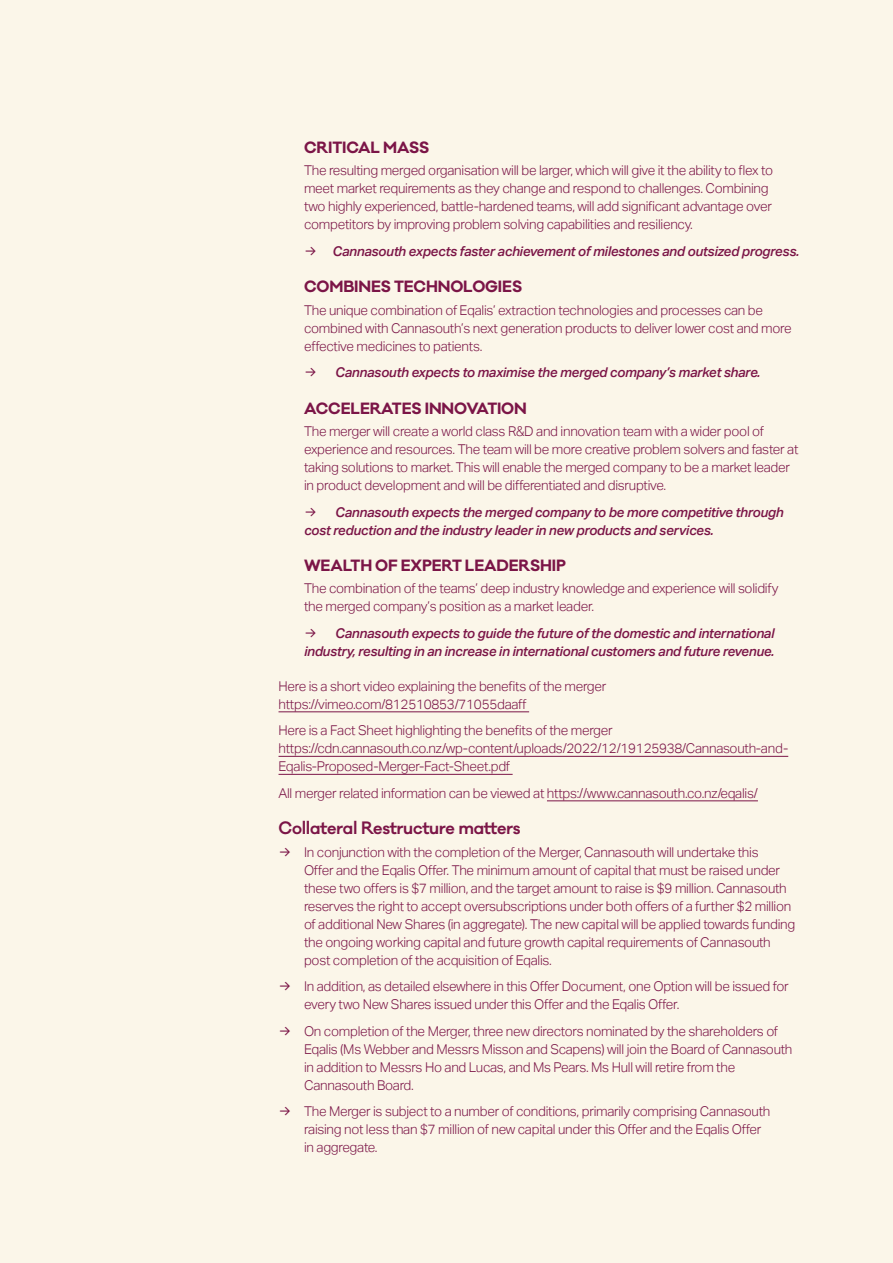
<style>
.page{position:relative;width:893px;height:1263px;background:#fbf6e9}
.page>*{position:absolute;margin:0;border:0;box-sizing:border-box;transform-origin:0 0}
.t1{font:600 16.5px "Galano Classic";letter-spacing:-.02em;color:#7b1547}
.t2{font:700 15px "Galano Classic";letter-spacing:-.01em;color:#7b1547}
.t3{font:300 13.5px/18px "Aktiv Grotesk";letter-spacing:-.02em;color:#7b1547}
.t4{font:italic 500 13.5px/18px "Aktiv Grotesk";letter-spacing:-.02em;color:#7b1547}
.t5{font:13.5px "Inter";color:#7b1547}
.s1{font-family:"Inter";font-weight:400;font-style:normal}
.s2{font-family:"Inter";font-weight:400}
</style>
<div class="page">
<hr style="left:279px;top:711px;width:250px;height:1px;background:#7b1547">
<hr style="left:279px;top:756px;width:509px;height:1px;background:#7b1547">
<hr style="left:279px;top:774px;width:234px;height:1px;background:#7b1547">
<hr style="left:547px;top:800px;width:211px;height:1px;background:#7b1547">
<p class="t2" style="left:304px;top:137px;width:127px">CRITICAL MASS</p>
<p class="t3" style="left:304px;top:162px;width:471px">The resulting merged organisation will be larger, which will give it the ability to flex to meet market requirements as they change and respond to challenges. Combining two highly experienced, battle-hardened teams, will add significant advantage over competitors by improving problem solving capabilities and resiliency.</p>
<p class="t4" style="left:304px;top:242px;width:497px"><span class="s1">ڵ</span> Cannasouth expects faster achievement of milestones and outsized progress.</p>
<p class="t2" style="left:304px;top:277px;width:220px">COMBINES TECHNOLOGIES</p>
<p class="t3" style="left:304px;top:301px;width:489px">The unique combination of Eqalis’ extraction technologies and processes can be combined with Cannasouth’s next generation products to deliver lower cost and more effective medicines to patients.</p>
<p class="t5" style="left:304px;top:362px;width:14px">ڵ</p>
<p class="t4" style="left:335px;top:364px;width:427px">Cannasouth expects to maximise the merged company’s market share.</p>
<p class="t2" style="left:304px;top:398px;width:224px">ACCELERATES INNOVATION</p>
<p class="t3" style="left:304px;top:422px;width:496px">The merger will create a world class R&amp;D and innovation team with a wider pool of experience and resources. The team will be more creative problem solvers and faster at taking solutions to market. This will enable the merged company to be a market leader in product development and will be differentiated and disruptive.</p>
<p class="t5" style="left:304px;top:502px;width:14px">ڵ</p>
<p class="t4" style="left:304px;top:503px;width:481px;text-indent:31px">Cannasouth expects the merged company to be more competitive through cost reduction and the industry leader in new products and services.</p>
<p class="t2" style="left:304px;top:555px;width:263px">WEALTH OF EXPERT LEADERSHIP</p>
<p class="t3" style="left:304px;top:580px;width:476px">The combination of the teams’ deep industry knowledge and experience will solidify the merged company’s position as a market leader.</p>
<p class="t5" style="left:304px;top:623px;width:14px">ڵ</p>
<p class="t4" style="left:304px;top:624px;width:472px;text-align:right">Cannasouth expects to guide the future of the domestic and international industry, resulting in an increase in international customers and future revenue.</p>
<p class="t3" style="left:279px;top:677px;width:329px">Here is a short video explaining the benefits of the merger https://vimeo.com/812510853/71055daaff</p>
<p class="t3" style="left:279px;top:722px;width:511px">Here is a Fact Sheet highlighting the benefits of the merger https://cdn.cannasouth.co.nz/wp-content/uploads/2022/12/19125938/Cannasouth-and-<br>Eqalis-Proposed-Merger-Fact-Sheet.pdf</p>
<p class="t3" style="left:279px;top:784px;width:481px">All merger related information can be viewed at https://www.cannasouth.co.nz/eqalis/</p>
<p class="t1" style="left:279px;top:817px;width:244px">Collateral Restructure matters</p>
<p class="t3" style="left:304px;top:843px;width:493px;text-indent:-26px"><span class="s2">ڵ</span> In conjunction with the completion of the Merger, Cannasouth will undertake this<br>Offer and the Eqalis Offer. The minimum amount of capital that must be raised under these two offers is $7 million, and the target amount to raise is $9 million. Cannasouth reserves the right to accept oversubscriptions under both offers of a further $2 million of additional New Shares (in aggregate). The new capital will be applied towards funding the ongoing working capital and future growth capital requirements of Cannasouth post completion of the acquisition of Eqalis.</p>
<p class="t3" style="left:304px;top:977px;width:486px;text-indent:-26px"><span class="s2">ڵ</span> In addition, as detailed elsewhere in this Offer Document, one Option will be issued for every two New Shares issued under this Offer and the Eqalis Offer.</p>
<p class="t3" style="left:304px;top:1022px;width:490px;text-indent:-26px"><span class="s2">ڵ</span> On completion of the Merger, three new directors nominated by the shareholders of Eqalis (Ms Webber and Messrs Misson and Scapens) will join the Board of Cannasouth in addition to Messrs Ho and Lucas, and Ms Pears. Ms Hull will retire from the Cannasouth Board.</p>
<p class="t3" style="left:304px;top:1102px;width:468px;text-indent:-26px"><span class="s2">ڵ</span> The Merger is subject to a number of conditions, primarily comprising Cannasouth raising not less than $7 million of new capital under this Offer and the Eqalis Offer in aggregate.</p>
</div>
